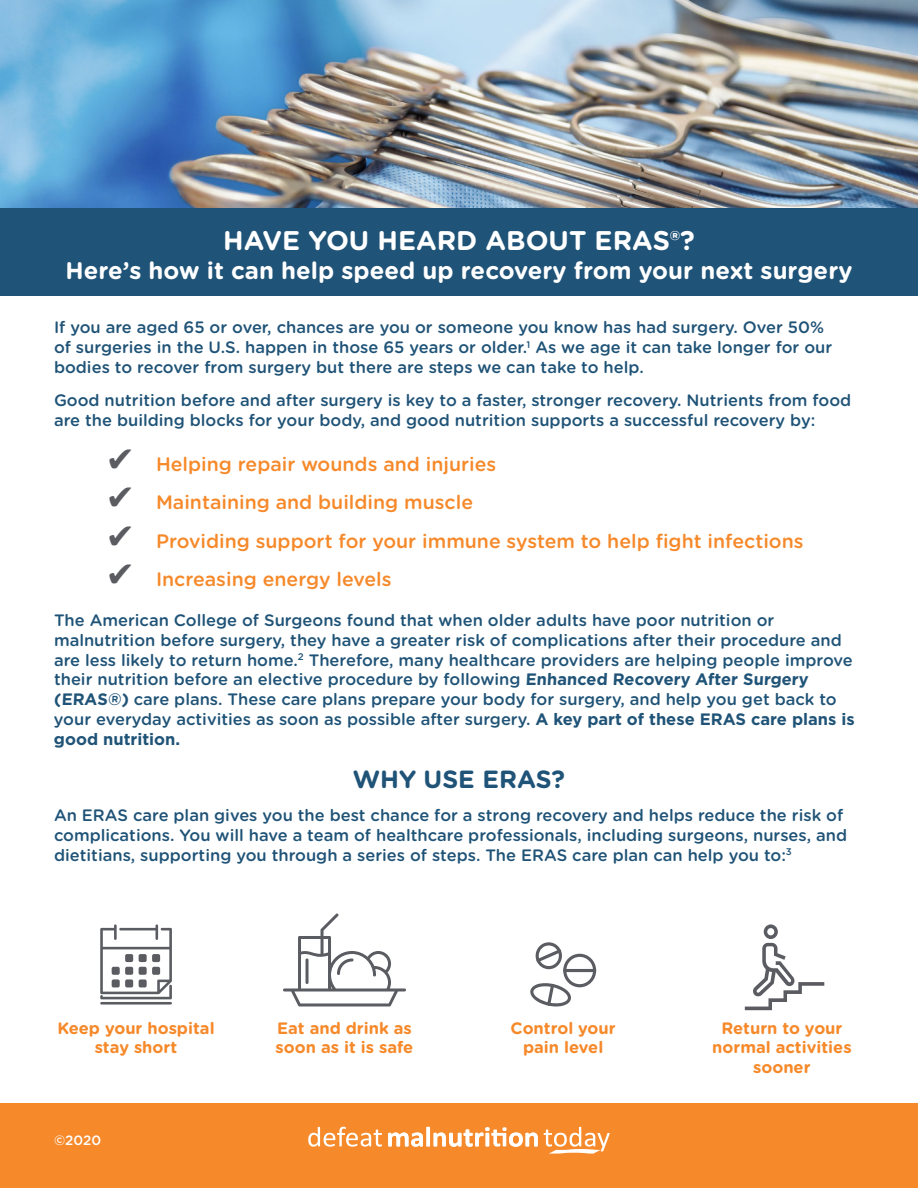
<style>
.page{position:relative;width:918px;height:1188px;background:#fff}
.page>*{position:absolute;margin:0;border:0;box-sizing:border-box;transform-origin:0 0}
.t1{font:700 27px "Gotham Rounded";color:#fff}
.t2{font:700 24.9px "Gotham Rounded";color:#1f5377}
.t3{font:700 24px "Gotham Rounded";color:#fff}
.t4{font:500 19.5px "Gotham Rounded";color:#f6892a}
.t5{font:500 16.5px/19.8px "Gotham Rounded";color:#1f5377}
.t6{font:700 16.5px/19.8px "Gotham Rounded";color:#f6892a;text-align:center}
.t7{font:700 16.5px "Gotham";color:#1f5377}
.t8{font:500 13.5px "Gotham Rounded";color:#fff}
.s1{font-family:"Menlo";font-weight:400;font-size:40.5px;color:#5a5c62}
.s2{font-family:"Gotham";font-weight:700}
</style>
<div class="page">
<div style="left:0;top:1104px;width:918px;height:84px;background:#f6892a"></div>
<div style="left:0;top:204px;width:918px;height:92px;background:#1f5377"></div>
<svg style="left:308px;top:1127px;width:74px;height:20px"></svg>
<svg style="left:388px;top:1127px;width:150px;height:20px"></svg>
<svg style="left:544px;top:1127px;width:66px;height:27px"></svg>
<hr style="left:100px;top:1002px;width:72px;height:3px;background:#5a5c62">
<svg style="left:100px;top:924px;width:72px;height:75px"></svg>
<div style="left:112px;top:967px;width:8px;height:8px;background:#5a5c62;border-radius:2px"></div>
<div style="left:125px;top:967px;width:8px;height:8px;background:#5a5c62;border-radius:2px"></div>
<div style="left:139px;top:967px;width:8px;height:8px;background:#5a5c62;border-radius:2px"></div>
<div style="left:112px;top:979px;width:8px;height:8px;background:#5a5c62;border-radius:2px"></div>
<div style="left:125px;top:979px;width:8px;height:8px;background:#5a5c62;border-radius:2px"></div>
<div style="left:139px;top:979px;width:8px;height:8px;background:#5a5c62;border-radius:2px"></div>
<div style="left:152px;top:967px;width:8px;height:8px;background:#5a5c62;border-radius:2px"></div>
<div style="left:125px;top:954px;width:8px;height:8px;background:#5a5c62;border-radius:2px"></div>
<div style="left:139px;top:954px;width:8px;height:8px;background:#5a5c62;border-radius:2px"></div>
<div style="left:152px;top:954px;width:8px;height:8px;background:#5a5c62;border-radius:2px"></div>
<img style="left:0;top:0;width:918px;height:208px">
<svg style="left:283px;top:913px;width:123px;height:93px"></svg>
<hr style="left:306px;top:958px;width:3px;height:26px;background:#5a5c62;border-radius:2px">
<svg style="left:745px;top:924px;width:79px;height:86px"></svg>
<svg style="left:530px;top:942px;width:66px;height:64px"></svg>
<h1 class="t1" style="left:223px;top:221px;width:473px">HAVE YOU HEARD ABOUT ERAS®?</h1>
<h3 class="t3" style="left:66px;top:253px;width:788px">Here’s how it can help speed up recovery from your next surgery</h3>
<p class="t5" style="left:54px;top:317px;width:780px">If you are aged 65 or over, chances are you or someone you know has had surgery. Over 50% of surgeries in the U.S. happen in those 65 years or older.<sup>1</sup> As we age it can take longer for our bodies to recover from surgery but there are steps we can take to help.</p>
<p class="t5" style="left:54px;top:390px;width:799px">Good nutrition before and after surgery is key to a faster, stronger recovery. Nutrients from food are the building blocks for your body, and good nutrition supports a successful recovery by:</p>
<p class="t4" style="left:108px;top:450px;width:390px"><span class="s1">✔</span> Helping repair wounds and injuries</p>
<p class="t4" style="left:108px;top:489px;width:367px"><span class="s1">✔</span> Maintaining and building muscle</p>
<p class="t4" style="left:108px;top:527px;width:697px"><span class="s1">✔</span> Providing support for your immune system to help fight infections</p>
<p class="t4" style="left:108px;top:565px;width:285px"><span class="s1">✔</span> Increasing energy levels</p>
<p class="t5" style="left:54px;top:609px;width:802px">The American College of Surgeons found that when older adults have poor nutrition or malnutrition before surgery, they have a greater risk of complications after their procedure and are less likely to return home.<sup>2</sup> Therefore, many healthcare providers are helping people improve their nutrition before an elective procedure by following <span class="s2">Enhanced Recovery After Surgery (ERAS®)</span> care plans. These care plans prepare your body for surgery, and help you get back to your everyday activities as soon as possible after surgery. <span class="s2">A key part of these ERAS care plans is</span></p>
<p class="t7" style="left:54px;top:729px;width:128px">good nutrition.</p>
<h2 class="t2" style="left:353px;top:761px;width:214px">WHY USE ERAS?</h2>
<p class="t5" style="left:54px;top:805px;width:795px">An ERAS care plan gives you the best chance for a strong recovery and helps reduce the risk of complications. You will have a team of healthcare professionals, including surgeons, nurses, and dietitians, supporting you through a series of steps. The ERAS care plan can help you to:<sup>3</sup></p>
<p class="t6" style="left:57px;top:1017px;width:159px">Keep your hospital stay short</p>
<p class="t6" style="left:511px;top:1017px;width:107px">Control your pain level</p>
<p class="t6" style="left:276px;top:1017px;width:139px;text-align:left">Eat and drink as soon as it is safe</p>
<p class="t6" style="left:712px;top:1017px;width:141px">Return to your normal activities sooner</p>
<p class="t8" style="left:54px;top:1130px;width:49px">©2020</p>
</div>
